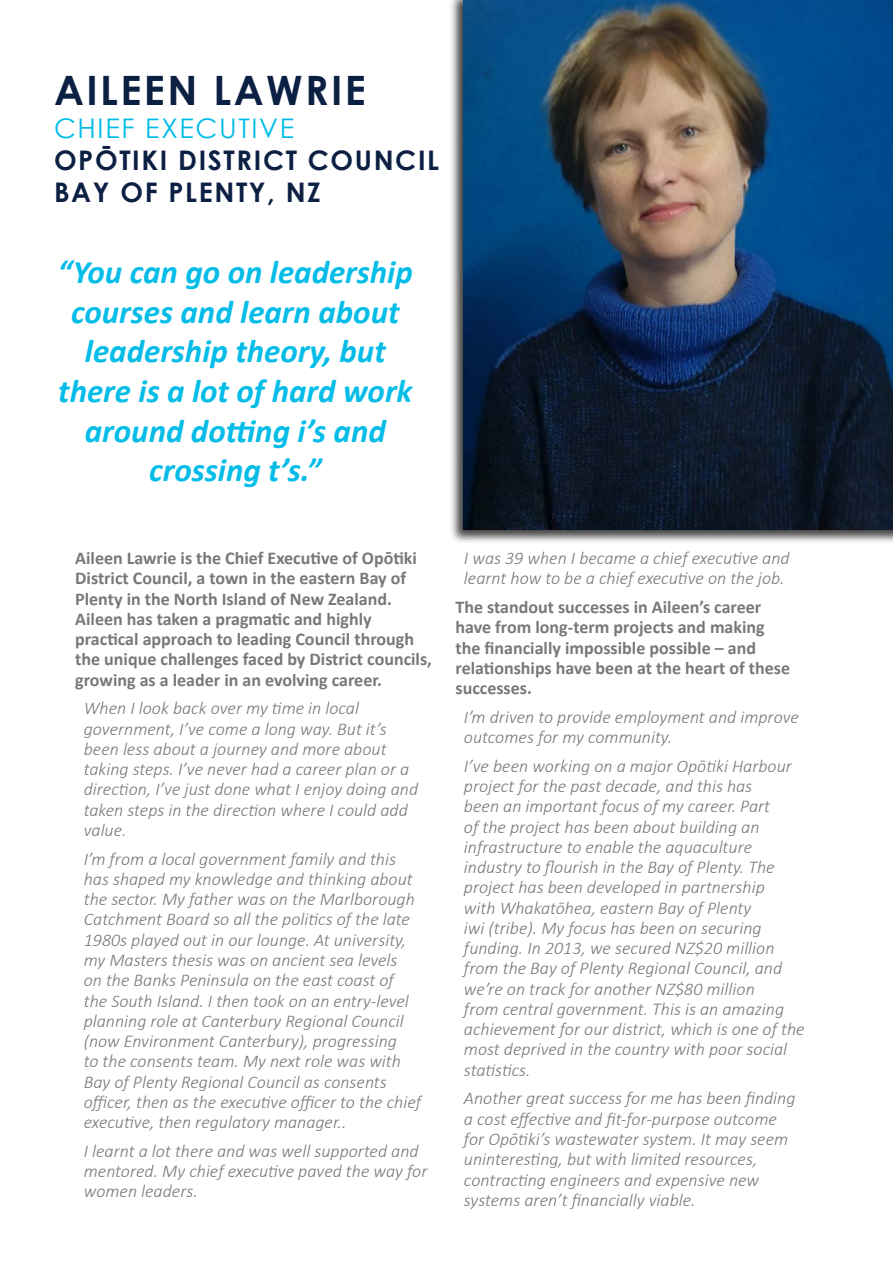
<style>
.page{position:relative;width:893px;height:1263px;background:#fff}
.page>*{position:absolute;margin:0;border:0;box-sizing:border-box;transform-origin:0 0}
.t1{font:700 40.5px "Century Gothic";letter-spacing:.06em;color:#0c2044}
.t2{font:italic 700 33px/39.6px "Calibri";color:#03bce7;text-align:center}
.t3{font:700 27px/32.4px "Century Gothic";letter-spacing:.06em;color:#0c2044}
.t4{font:27px "Century Gothic";letter-spacing:.06em;color:#00bce7}
.t5{font:italic 300 18px/20.2px "Calibri";color:#77787b}
.t6{font:700 18px/20.2px "Calibri";color:#77787b}
</style>
<div class="page">
<div style="left:449px;top:0;width:444px;height:544px;background:#000;opacity:.75"></div>
<img style="left:463px;top:0;width:430px;height:529px">
<h1 class="t1" style="left:54px;top:60px;width:313px">AILEEN LAWRIE</h1>
<h3 class="t4" style="left:54px;top:109px;width:242px">CHIEF EXECUTIVE</h3>
<h3 class="t3" style="left:54px;top:143px;width:387px">OPŌTIKI DISTRICT COUNCIL<br>BAY OF PLENTY, NZ</h3>
<h2 class="t2" style="left:58px;top:251px;width:356px">“You can go on leadership courses and learn about leadership theory, but there is a lot of hard work around dotting i’s and crossing t’s.”</h2>
<p class="t6" style="left:75px;top:548px;width:358px">Aileen Lawrie is the Chief Executive of Opōtiki District Council, a town in the eastern Bay of Plenty in the North Island of New Zealand.<br>Aileen has taken a pragmatic and highly practical approach to leading Council through the unique challenges faced by District councils, growing as a leader in an evolving career.</p>
<p class="t5" style="left:84px;top:698px;width:336px">When I look back over my time in local government, I’ve come a long way. But it’s been less about a journey and more about taking steps. I’ve never had a career plan or a direction, I’ve just done what I enjoy doing and taken steps in the direction where I could add value.</p>
<p class="t5" style="left:84px;top:848px;width:339px">I’m from a local government family and this has shaped my knowledge and thinking about the sector. My father was on the Marlborough Catchment Board so all the politics of the late 1980s played out in our lounge. At university, my Masters thesis was on ancient sea levels<br>on the Banks Peninsula on the east coast of the South Island. I then took on an entry-level planning role at Canterbury Regional Council (now Environment Canterbury), progressing<br>to the consents team. My next role was with Bay of Plenty Regional Council as consents officer, then as the executive officer to the chief executive, then regulatory manager..</p>
<p class="t5" style="left:84px;top:1140px;width:345px">I learnt a lot there and was well supported and mentored. My chief executive paved the way for women leaders.</p>
<p class="t5" style="left:464px;top:548px;width:327px">I was 39 when I became a chief executive and learnt how to be a chief executive on the job.</p>
<p class="t6" style="left:455px;top:597px;width:336px">The standout successes in Aileen’s career have from long-term projects and making the financially impossible possible – and relationships have been at the heart of these successes.</p>
<p class="t5" style="left:464px;top:707px;width:336px">I’m driven to provide employment and improve outcomes for my community.</p>
<p class="t5" style="left:464px;top:756px;width:342px">I’ve been working on a major Opōtiki Harbour project for the past decade, and this has<br>been an important focus of my career. Part<br>of the project has been about building an infrastructure to enable the aquaculture industry to flourish in the Bay of Plenty. The project has been developed in partnership<br>with Whakatōhea, eastern Bay of Plenty<br>iwi (tribe). My focus has been on securing funding. In 2013, we secured NZ$20 million from the Bay of Plenty Regional Council, and we’re on track for another NZ$80 million<br>from central government. This is an amazing achievement for our district, which is one of the most deprived in the country with poor social statistics.</p>
<p class="t5" style="left:464px;top:1088px;width:333px">Another great success for me has been finding a cost effective and fit-for-purpose outcome for Opōtiki’s wastewater system. It may seem uninteresting, but with limited resources, contracting engineers and expensive new systems aren’t financially viable.</p>
</div>
